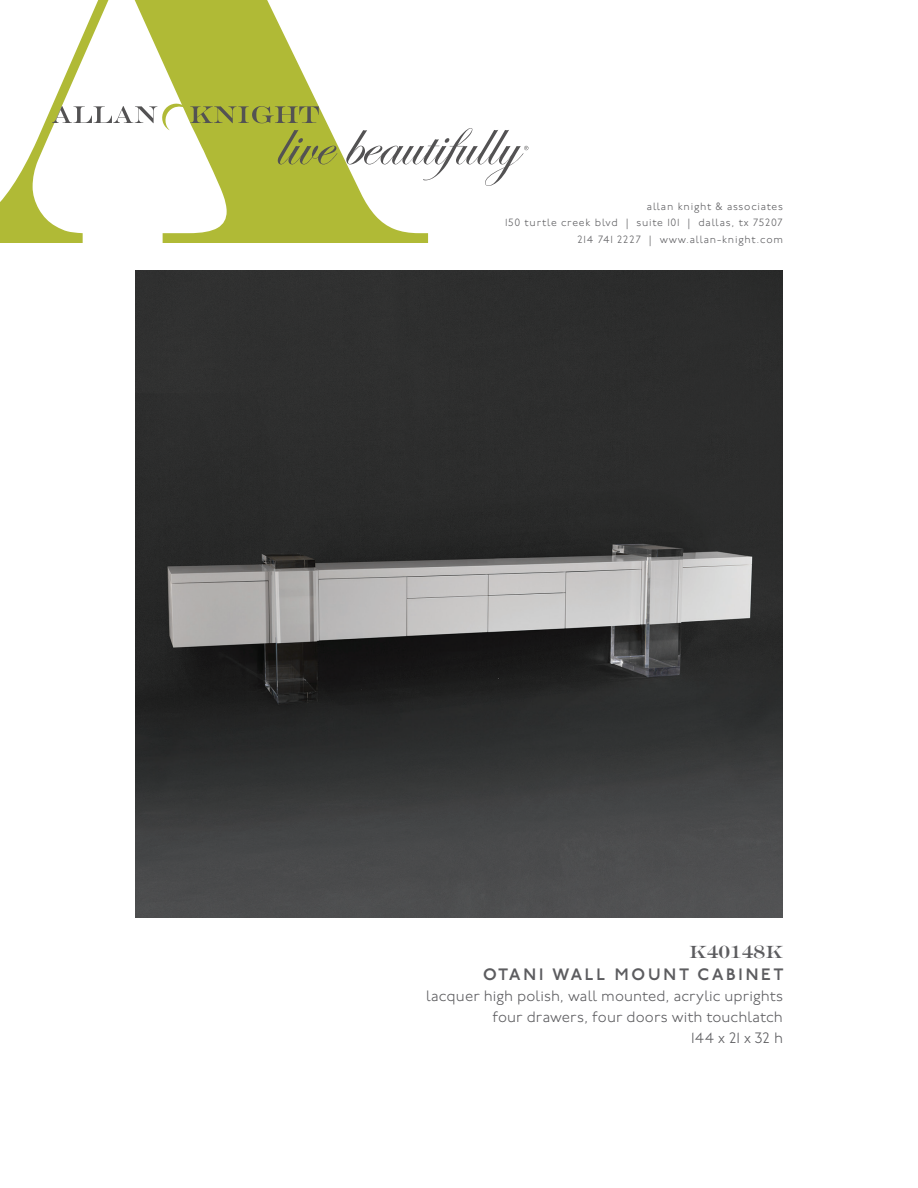
<style>
.page{position:relative;width:918px;height:1188px;background:#fff}
.page>*{position:absolute;margin:0;border:0;box-sizing:border-box;transform-origin:0 0}
.t1{font:18px "Engravers";color:#5c5c5f}
.t2{font:600 16.5px "P22 Underground Pro";letter-spacing:.17em;color:#5c5c5f}
.t3{font:300 15px/21px "P22 Underground Pro";letter-spacing:.005em;color:#5c5c5f;text-align:right}
.t4{font:300 10.5px/16.5px "P22 Underground Pro";letter-spacing:.075em;color:#5c5c5f;text-align:right}
</style>
<div class="page">
<svg style="left:0;top:0;width:428px;height:243px"></svg>
<svg style="left:52px;top:102px;width:285px;height:62px"></svg>
<svg style="left:346px;top:128px;width:182px;height:58px"></svg>
<img style="left:135px;top:270px;width:648px;height:648px">
<p class="t4" style="left:505px;top:198px;width:279px">allan knight &amp; associates<br>150 turtle creek blvd | suite 101 | dallas, tx 75207<br>214 741 2227 | www.allan-knight.com</p>
<h1 class="t1" style="left:689px;top:941px;width:96px">K40148K</h1>
<h2 class="t2" style="left:483px;top:963px;width:302px">OTANI WALL MOUNT CABINET</h2>
<h3 class="t3" style="left:426px;top:985px;width:358px">lacquer high polish, wall mounted, acrylic uprights four drawers, four doors with touchlatch<br>144 x 21 x 32 h</h3>
</div>
